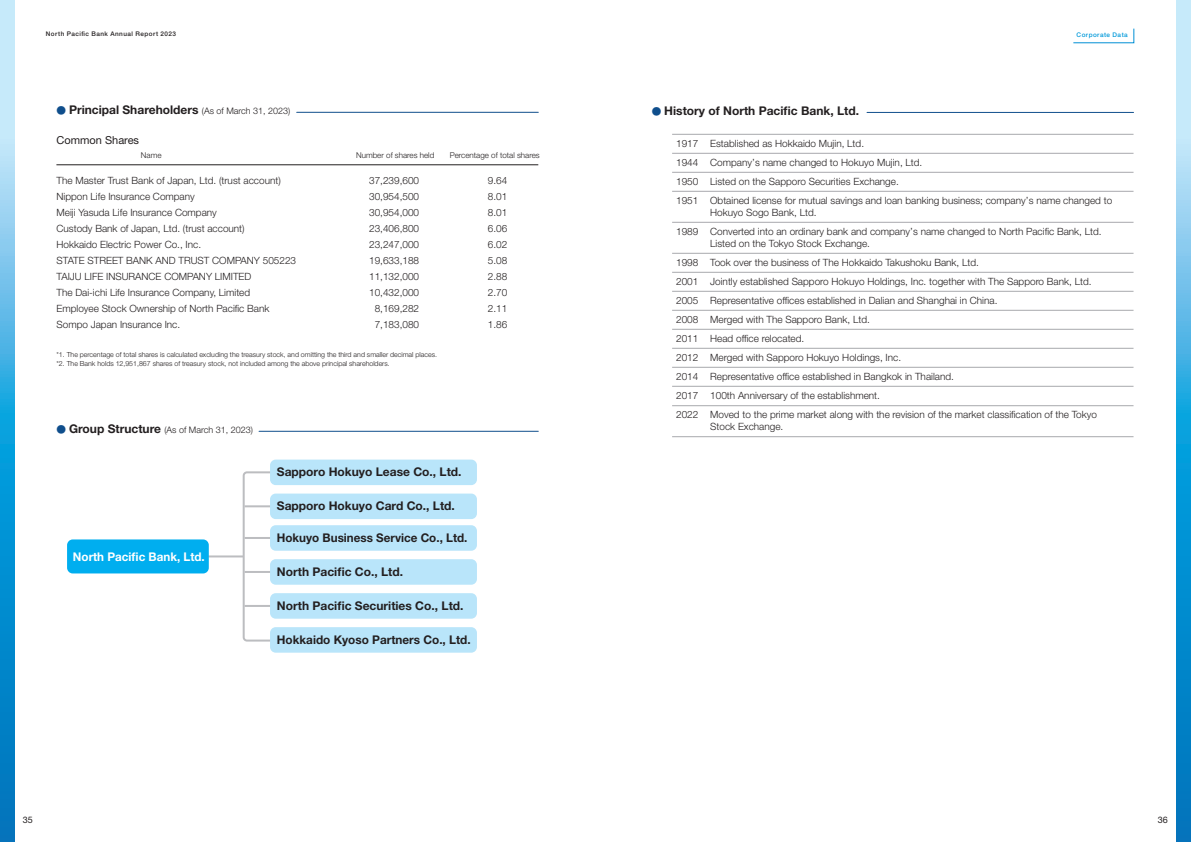
<style>
.page{position:relative;width:1191px;height:842px;background:#fff}
.page>*{position:absolute;margin:0;border:0;box-sizing:border-box;transform-origin:0 0}
.t1{font:700 12px "Helvetica Neue LT Std";color:#231f20}
.t2{font:700 12px "Helvetica Neue LT Std";color:#fff}
.t3{font:11px "Helvetica Neue LT Std";color:#231f20}
.t4{font:300 10px/16px "Helvetica Neue LT Std";color:#231f20}
.t5{font:300 9px "Helvetica Neue LT Std";color:#231f20}
.t6{font:9px "Helvetica Neue LT Std";color:#231f20}
.t7{font:300 8px "Helvetica Neue LT Std";color:#231f20}
.t8{font:300 7px/9px "Helvetica Neue LT Std";color:#231f20}
.t9{font:500 6.4px "Helvetica Neue LT Std";letter-spacing:.075em;color:#231f20}
.t10{font:500 6.4px "Helvetica Neue LT Std";letter-spacing:.075em;color:#0099da}
.s1{font-family:"Koz Go Pr 6 N Regular 90 msp RKSJ H";font-weight:400;font-size:9.6px;color:#0f4e8c}
.s2{font-weight:300;font-size:9px}
.s3{font-weight:700;font-size:12px}
</style>
<div class="page">
<hr style="left:672px;top:134px;width:462px;height:1px;background:#a8a9ad">
<hr style="left:672px;top:153px;width:462px;height:1px;background:#a8a9ad">
<hr style="left:672px;top:172px;width:462px;height:1px;background:#a8a9ad">
<hr style="left:672px;top:191px;width:462px;height:1px;background:#a8a9ad">
<hr style="left:672px;top:222px;width:462px;height:1px;background:#a8a9ad">
<hr style="left:672px;top:406px;width:462px;height:1px;background:#a8a9ad">
<hr style="left:672px;top:437px;width:462px;height:1px;background:#a8a9ad">
<hr style="left:672px;top:253px;width:462px;height:1px;background:#a8a9ad">
<hr style="left:672px;top:272px;width:462px;height:1px;background:#a8a9ad">
<hr style="left:672px;top:291px;width:462px;height:1px;background:#a8a9ad">
<hr style="left:672px;top:310px;width:462px;height:1px;background:#a8a9ad">
<hr style="left:672px;top:329px;width:462px;height:1px;background:#a8a9ad">
<hr style="left:672px;top:348px;width:462px;height:1px;background:#a8a9ad">
<hr style="left:672px;top:367px;width:462px;height:1px;background:#a8a9ad">
<hr style="left:672px;top:386px;width:462px;height:1px;background:#a8a9ad">
<hr style="left:56px;top:164px;width:482px;height:1px;background:#231f20">
<hr style="left:297px;top:112px;width:241px;height:1px;background:#0f4e8c">
<hr style="left:867px;top:112px;width:267px;height:1px;background:#0f4e8c">
<svg style="left:242px;top:471px;width:31px;height:171px"></svg>
<hr style="left:245px;top:537px;width:27px;height:2px;background:#bcbdc0">
<hr style="left:245px;top:505px;width:27px;height:2px;background:#bcbdc0">
<div style="left:270px;top:460px;width:207px;height:25px;background:#b9e5fa;border-radius:6px"></div>
<div style="left:270px;top:494px;width:207px;height:25px;background:#b9e5fa;border-radius:6px"></div>
<div style="left:270px;top:525px;width:207px;height:26px;background:#b9e5fa;border-radius:6px"></div>
<hr style="left:245px;top:571px;width:27px;height:2px;background:#bcbdc0">
<hr style="left:245px;top:605px;width:27px;height:2px;background:#bcbdc0">
<div style="left:270px;top:559px;width:207px;height:26px;background:#b9e5fa;border-radius:6px"></div>
<div style="left:270px;top:627px;width:207px;height:26px;background:#b9e5fa;border-radius:6px"></div>
<hr style="left:208px;top:555px;width:36px;height:2px;background:#bcbdc0">
<div style="left:67px;top:539px;width:142px;height:34px;background:#00aeef;border-radius:6px"></div>
<hr style="left:259px;top:431px;width:279px;height:1px;background:#0f4e8c">
<div style="left:270px;top:593px;width:207px;height:26px;background:#b9e5fa;border-radius:6px"></div>
<svg style="left:0;top:0;width:14px;height:842px"></svg>
<svg style="left:1176px;top:0;width:15px;height:842px"></svg>
<svg style="left:1073px;top:28px;width:62px;height:16px"></svg>
<p class="t9" style="left:46px;top:32px;width:132px">North Pacific Bank Annual Report 2023</p>
<p class="t10" style="left:1077px;top:32px;width:53px">Corporate Data</p>
<p class="t1" style="left:57px;top:106px;width:235px"><span class="s1">●</span> Principal Shareholders <span class="s2">(As of March 31, 2023)</span></p>
<p class="t1" style="left:652px;top:106px;width:209px"><span class="s1">●</span> History of North Pacific Bank, Ltd.</p>
<p class="t3" style="left:57px;top:136px;width:84px">Common Shares</p>
<p class="t7" style="left:141px;top:153px;width:22px">Name</p>
<p class="t7" style="left:356px;top:153px;width:80px">Number of shares held</p>
<p class="t7" style="left:450px;top:153px;width:91px">Percentage of total shares</p>
<p class="t4" style="left:56px;top:173px;width:241px">The Master Trust Bank of Japan, Ltd. (trust account)<br>Nippon Life Insurance Company<br>Meiji Yasuda Life Insurance Company<br>Custody Bank of Japan, Ltd. (trust account)<br>Hokkaido Electric Power Co., Inc.<br>STATE STREET BANK AND TRUST COMPANY 505223<br>TAIJU LIFE INSURANCE COMPANY LIMITED<br>The Dai-ichi Life Insurance Company, Limited<br>Employee Stock Ownership of North Pacific Bank Sompo Japan Insurance Inc.</p>
<p class="t4" style="left:488px;top:173px;width:21px;text-align:justify">9.64<br>8.01<br>8.01<br>6.06<br>6.02<br>5.08<br>2.88<br>2.70<br>2.11<br>1.86</p>
<p class="t4" style="left:369px;top:173px;width:52px;text-align:center">37,239,600<br>30,954,500<br>30,954,000<br>23,406,800<br>23,247,000<br>19,633,188<br>11,132,000<br>10,432,000<br>8,169,282<br>7,183,080</p>
<p class="t8" style="left:56px;top:351px;width:382px">*1. The percentage of total shares is calculated excluding the treasury stock, and omitting the third and smaller decimal places. *2. The Bank holds 12,951,867 shares of treasury stock, not included among the above principal shareholders.</p>
<p class="t5" style="left:57px;top:427px;width:198px"><span class="s1">●</span> <span class="s3">Group Structure</span> (As of March 31, 2023)</p>
<p class="t2" style="left:73px;top:552px;width:133px">North Pacific Bank, Ltd.</p>
<p class="t1" style="left:277px;top:468px;width:186px">Sapporo Hokuyo Lease Co., Ltd.</p>
<p class="t1" style="left:277px;top:502px;width:180px">Sapporo Hokuyo Card Co., Ltd.</p>
<p class="t1" style="left:277px;top:533px;width:192px">Hokuyo Business Service Co., Ltd.</p>
<p class="t1" style="left:277px;top:567px;width:128px">North Pacific Co., Ltd.</p>
<p class="t1" style="left:277px;top:601px;width:188px">North Pacific Securities Co., Ltd.</p>
<p class="t1" style="left:277px;top:635px;width:195px">Hokkaido Kyoso Partners Co., Ltd.</p>
<p class="t4" style="left:676px;top:134px;width:438px;line-height:19px">1917 Established as Hokkaido Mujin, Ltd.<br>1944 Company’s name changed to Hokuyo Mujin, Ltd.<br>1950 Listed on the Sapporo Securities Exchange.<br>1951 Obtained license for mutual savings and loan banking business; company’s name changed to</p>
<p class="t4" style="left:676px;top:203px;width:427px;line-height:19px;text-indent:34px">Hokuyo Sogo Bank, Ltd.<br>1989 Converted into an ordinary bank and company’s name changed to North Pacific Bank, Ltd.</p>
<p class="t4" style="left:676px;top:234px;width:422px;line-height:19px;text-indent:34px">Listed on the Tokyo Stock Exchange.<br>1998 Took over the business of The Hokkaido Takushoku Bank, Ltd.<br>2001 Jointly established Sapporo Hokuyo Holdings, Inc. together with The Sapporo Bank, Ltd.<br>2005 Representative offices established in Dalian and Shanghai in China.<br>2008 Merged with The Sapporo Bank, Ltd.<br>2011 Head office relocated.<br>2012 Merged with Sapporo Hokuyo Holdings, Inc.<br>2014 Representative office established in Bangkok in Thailand.<br>2017 100th Anniversary of the establishment.<br>2022 Moved to the prime market along with the revision of the market classification of the Tokyo</p>
<p class="t4" style="left:710px;top:419px;width:75px">Stock Exchange.</p>
<p class="t6" style="left:23px;top:816px;width:12px">35</p>
<p class="t6" style="left:1158px;top:816px;width:12px">36</p>
</div>
